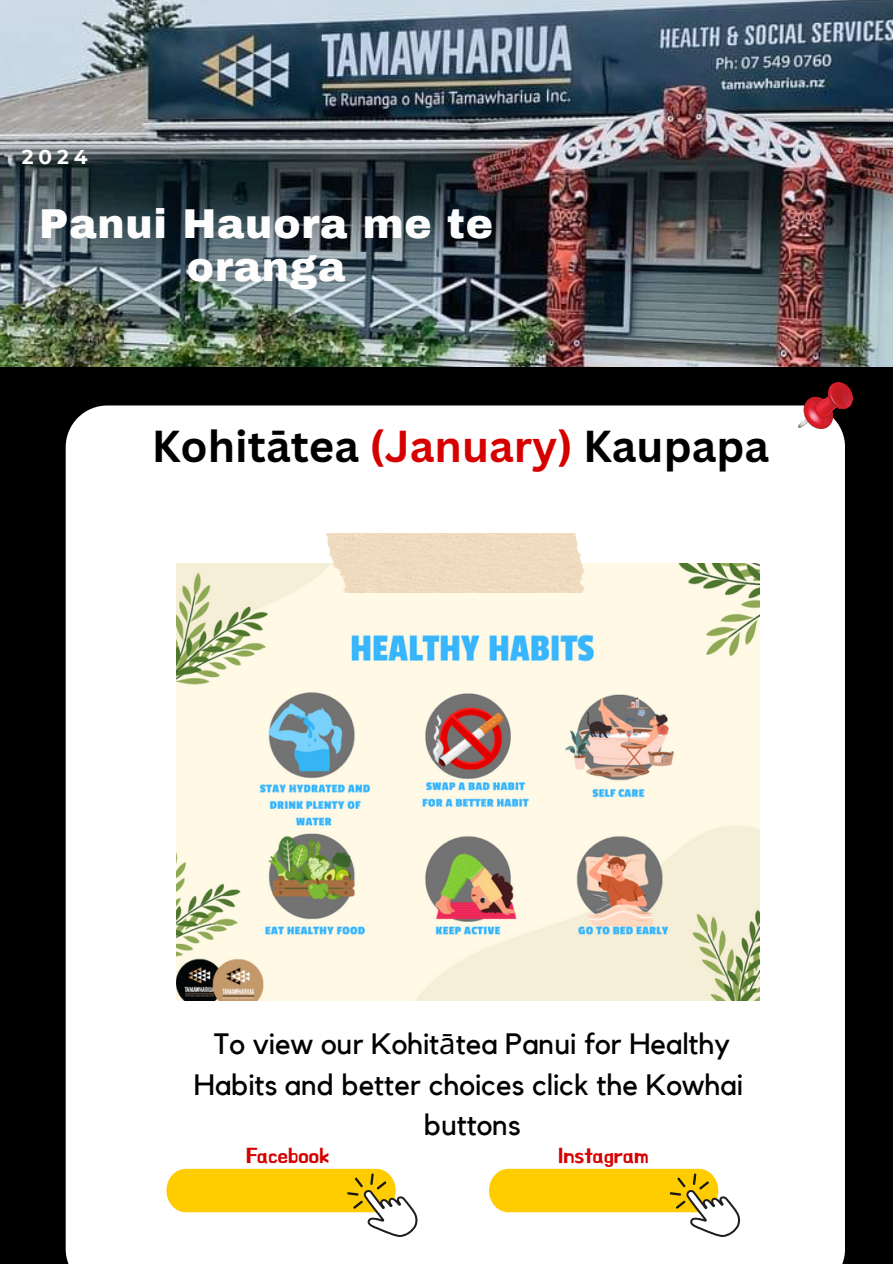
<style>
.page{position:relative;width:893px;height:1264px;background:#fff}
.page>*{position:absolute;margin:0;border:0;box-sizing:border-box;transform-origin:0 0}
.t1{font:700 43.5px "Canva Sans";color:#000}
.t2{font:900 40.8px/43.8px "Archivo";letter-spacing:.02em;color:#fdfdfd;text-align:center}
.t3{font:29.4px/40.5px "Kollektif";color:#000;text-align:center}
.t4{font:21px "BMHANNA";color:#d60000}
.t5{font:700 20.1px "Montserrat";color:#fdfdfd}
.s1{color:#d60000}
.s2{font-family:"Noto Sans"}
</style>
<div class="page">
<div style="left:0;top:0;width:892px;height:1263px;background:#000"></div>
<img style="left:0;top:0;width:892px;height:367px">
<div style="left:66px;top:405px;width:779px;height:858px;background:#fff"></div>
<img style="left:798px;top:382px;width:54px;height:47px">
<img style="left:176px;top:563px;width:583px;height:437px">
<img style="left:327px;top:533px;width:257px;height:60px">
<svg style="left:166px;top:1168px;width:252px;height:69px;background:#f7dd71"></svg>
<svg style="left:489px;top:1168px;width:252px;height:69px;background:#f7dd71"></svg>
<h1 class="t5" style="left:22px;top:145px;width:68px">2024</h1>
<p class="t2" style="left:39px;top:202px;width:455px">Panui Hauora me te oranga</p>
<p class="t1" style="left:152px;top:415px;width:619px">Kohitātea <span class="s1">(January)</span> Kaupapa</p>
<p class="t3" style="left:194px;top:1025px;width:550px">To view our Kohit<span class="s2">ā</span>tea Panui for Healthy<br>Habits and better choices click the Kowhai buttons</p>
<h3 class="t4" style="left:246px;top:1145px;width:85px">Facebook</h3>
<p class="t4" style="left:558px;top:1144px;width:92px">Instagram</p>
</div>
